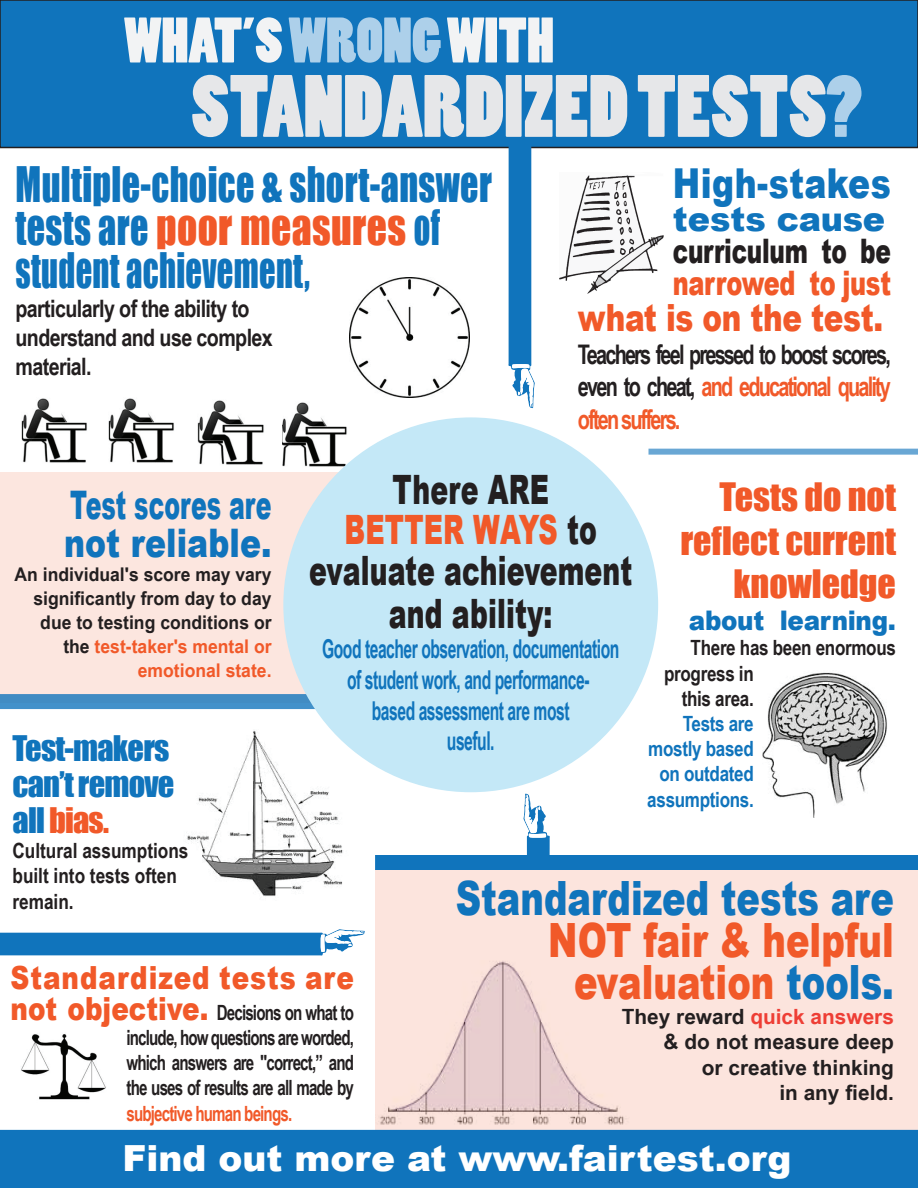
<style>
.page{position:relative;width:918px;height:1188px;background:#fff}
.page>*{position:absolute;margin:0;border:0;box-sizing:border-box;transform-origin:0 0}
.t1{font:82.5px "Poplar Std";color:#e6e7e9}
.t2{font:60px "Poplar Std";color:#f2f3f4}
.t3{font:900 47.25px/42px "Arial";color:#f15929;text-align:center;scale:.75 1}
.t4{font:900 47.25px "Arial";color:#1074bc;scale:.75 1}
.t5{font:45px/43.2px "Impact";letter-spacing:.01em;color:#1074bc;scale:.8 1}
.t6{font:900 41.25px "Arial";letter-spacing:.015em;color:#1074bc;scale:.8 1}
.t7{font:900 40.5px/41.4px "Arial";letter-spacing:.005em;color:#231f20;text-align:center;scale:.66 1}
.t8{font:900 39.3px/37.8px "Arial";color:#1074bc;scale:.6 1}
.t9{font:900 37.5px "Arial";letter-spacing:-.01em;color:#f15929;scale:.78 1}
.t10{font:36px/43.2px "Impact";color:#f15929;text-align:right}
.t11{font:900 36px "Arial";color:#fff}
.t12{font:900 33.75px "Arial";letter-spacing:-.01em;color:#231f20;scale:.69 1}
.t13{font:900 33.75px "Arial";letter-spacing:-.01em;color:#f15929;scale:.71 1}
.t14{font:900 33.75px "Arial";letter-spacing:-.005em;color:#1074bc}
.t15{font:32.4px/36px "Impact";letter-spacing:-.025em;color:#1074bc}
.t16{font:900 31.8px "Arial";letter-spacing:.035em;color:#f15929;scale:.82 1}
.t17{font:700 27px/32.4px "Arial Narrow";letter-spacing:-.075em;color:#231f20;text-align:justify;scale:.9 1}
.t18{font:900 27px "Arial";letter-spacing:-.01em;color:#1074bc;scale:.91 1}
.t19{font:700 25.95px/30.6px "Arial Narrow";letter-spacing:-.025em;color:#1074bc;text-align:center;scale:.74 1}
.t20{font:700 24px/28.8px "Arial Narrow";letter-spacing:-.025em;color:#231f20}
.t21{font:700 21px/25.2px "Arial Narrow";color:#231f20;text-align:justify;scale:.88 1}
.t22{font:700 21px/25.2px "Arial Narrow";color:#231f20}
.t23{font:700 21px/25.2px "Arial Narrow";color:#231f20;text-align:right;scale:1.21 1}
.t24{font:700 21px/25.2px "Arial Narrow";letter-spacing:-.015em;color:#1074bc;text-align:right}
.t25{font:700 21px "Arial Narrow";letter-spacing:-.045em;color:#f15929;scale:.88 1}
.t26{font:700 18.9px/24px "Arial Narrow";color:#231f20;text-align:right;scale:1.13 1}
.s1{color:#add0ea}
.s2{color:#f15929}
.s3{color:#1074bc}
.s4{color:#ee3e35}
.s5{font-family:"Arial";font-weight:900;font-size:31.8px;color:#f15929}
</style>
<div class="page">
<svg style="left:523px;top:793px;width:27px;height:62px"></svg>
<img style="left:282px;top:402px;width:65px;height:65px">
<img style="left:108px;top:398px;width:66px;height:65px">
<img style="left:21px;top:398px;width:66px;height:65px">
<img style="left:197px;top:400px;width:67px;height:65px">
<div style="left:0;top:472px;width:362px;height:231px;background:#fce6df"></div>
<div style="left:0;top:694px;width:333px;height:15px;background:#418cc3"></div>
<img style="left:187px;top:711px;width:160px;height:186px">
<svg style="left:375px;top:870px;width:543px;height:260px;background:#f8e0da"></svg>
<div style="left:283px;top:417px;width:375px;height:375px;background:#c4e8f7;border-radius:50%"></div>
<div style="left:0;top:0;width:918px;height:148px;background:#1074bc;border:2px solid #231f20"></div>
<svg style="left:0;top:929px;width:365px;height:27px"></svg>
<div style="left:0;top:1130px;width:918px;height:58px;background:#1074bc"></div>
<svg style="left:508px;top:145px;width:27px;height:264px"></svg>
<img style="left:763px;top:672px;width:124px;height:146px">
<img style="left:349px;top:277px;width:121px;height:121px">
<div style="left:648px;top:449px;width:270px;height:6px;background:#69a7d4"></div>
<div style="left:375px;top:855px;width:543px;height:15px;background:#1074bc"></div>
<img style="left:560px;top:175px;width:104px;height:118px">
<img style="left:21px;top:1034px;width:85px;height:66px">
<h2 class="t2" style="left:124px;top:7px;width:431px">WHAT’S <span class="s1">WRONG</span>WITH</h2>
<h1 class="t1" style="left:191px;top:61px;width:672px">STANDARDIZED TESTS<span class="s1">?</span></h1>
<h3 class="t5" style="left:15px;top:162px;width:597px">Multiple-choice &amp; short-answer tests are <span class="s2">poor measures</span> of student achievement,</h3>
<p class="t20" style="left:15px;top:293px;width:259px">particularly of the ability to understand and use complex material.</p>
<h3 class="t6" style="left:673px;top:153px;width:274px">High-stakes</h3>
<h3 class="t14" style="left:673px;top:194px;width:214px">tests cause</h3>
<h3 class="t12" style="left:673px;top:226px;width:318px">curriculum to be</h3>
<h3 class="t13" style="left:673px;top:259px;width:309px">narrowed to just</h3>
<h3 class="t9" style="left:578px;top:291px;width:393px">what is on the test.</h3>
<p class="t17" style="left:578px;top:337px;width:349px">Teachers feel pressed to boost scores, even to cheat, <span class="s2">and educational quality often suffers.</span></p>
<h3 class="t7" style="left:309px;top:467px;width:491px">There ARE<br><span class="s2">BETTER WAYS</span> to evaluate achievement and ability:</h3>
<p class="t19" style="left:322px;top:633px;width:403px">Good teacher observation, documentation of student work, and performance-<br>based assessment are most<br>useful.</p>
<h3 class="t10" style="left:680px;top:475px;width:217px">Tests do not reflect current knowledge</h3>
<p class="t18" style="left:689px;top:601px;width:229px">about learning.</p>
<p class="t22" style="left:691px;top:634px;width:207px">There has been enormous</p>
<p class="t22" style="left:664px;top:660px;width:91px">progress in</p>
<p class="t22" style="left:682px;top:685px;width:74px">this area.</p>
<p class="t24" style="left:647px;top:710px;width:108px">Tests are mostly based on outdated assumptions.</p>
<h3 class="t8" style="left:64px;top:485px;width:347px">Test scores are not reliable.</h3>
<p class="t26" style="left:15px;top:561px;width:229px">An individual's score may vary significantly from day to day due to testing conditions or the <span class="s2">test-taker's mental or emotional state.</span></p>
<h3 class="t15" style="left:12px;top:729px;width:163px">Test-makers can’t remove all <span class="s2">bias.</span></h3>
<p class="t22" style="left:12px;top:837px;width:178px">Cultural assumptions built into tests often remain.</p>
<h3 class="t4" style="left:456px;top:864px;width:586px">Standardized tests are</h3>
<h3 class="t3" style="left:548px;top:918px;width:462px">NOT fair &amp; helpful evaluation <span class="s3">tools.</span></h3>
<p class="t23" style="left:622px;top:1003px;width:226px">They reward <span class="s4">quick answers </span>&amp; do not measure deep<br>or creative thinking<br>in any field.</p>
<h3 class="t16" style="left:10px;top:955px;width:421px">Standardized tests are</h3>
<p class="t21" style="left:126px;top:999px;width:260px;text-indent:-116px"><span class="s5">not objective.</span> Decisions on what to include, how questions are worded, which answers are "correct,” and the uses of results are all made by</p>
<p class="t25" style="left:126px;top:1097px;width:190px">subjective human beings.</p>
<h3 class="t11" style="left:122px;top:1132px;width:671px">Find out more at www.fairtest.org</h3>
</div>
